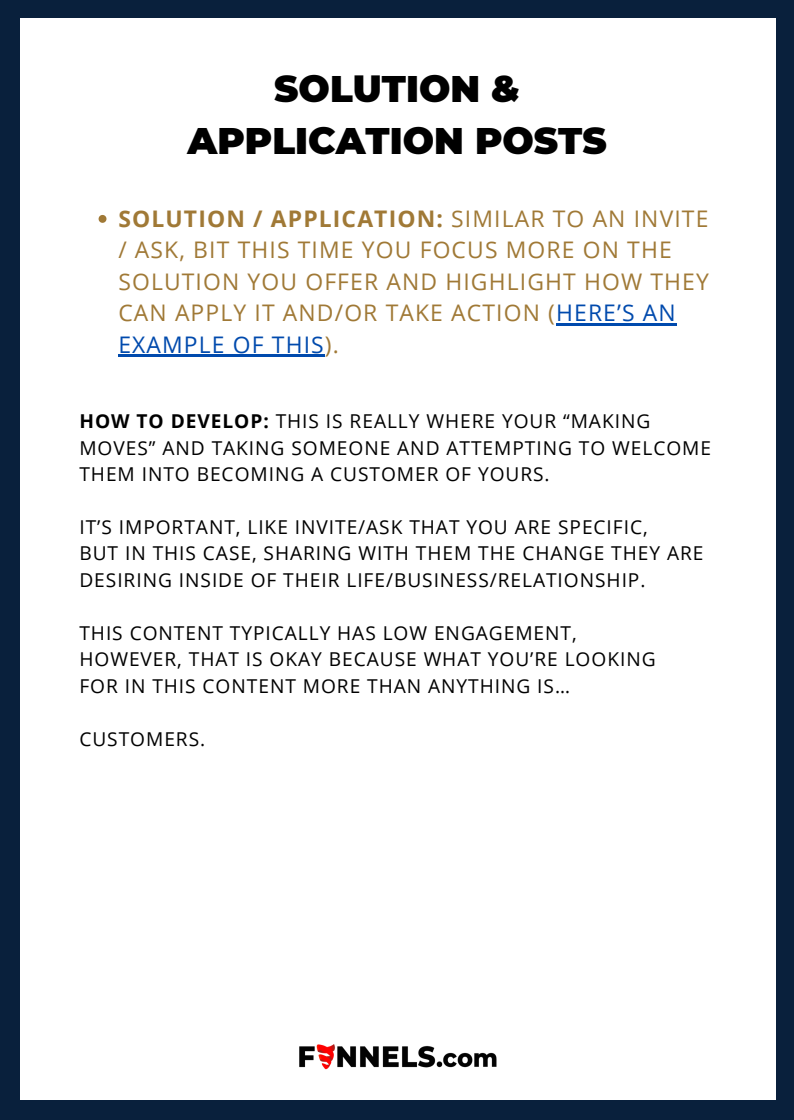
<style>
.page{position:relative;width:794px;height:1120px;background:#fff}
.page>*{position:absolute;margin:0;border:0;box-sizing:border-box;transform-origin:0 0}
.t1{font:900 36.97px "Montserrat";color:#000}
.t2{font:22.88px/31.5px "Open Sans";letter-spacing:.05em;color:#a07936}
.t3{font:19.12px/26.5px "Open Sans";letter-spacing:.05em;color:#000}
.s1{font-weight:700}
.s2{color:#004aad}
</style>
<div class="page">
<div style="left:0;top:0;width:793px;height:1119px;background:#09203c"></div>
<div style="left:20px;top:19px;width:755px;height:1081px;background:#fff"></div>
<svg style="left:98px;top:215px;width:8px;height:8px"></svg>
<hr style="left:556px;top:323px;width:120px;height:2px;background:#004aad">
<hr style="left:118px;top:354px;width:207px;height:3px;background:#004aad">
<img style="left:299px;top:1044px;width:198px;height:26px">
<p class="t1" style="left:274px;top:66px;width:247px">SOLUTION &amp;</p>
<p class="t1" style="left:187px;top:118px;width:420px">APPLICATION POSTS</p>
<p class="t2" style="left:118px;top:202px;width:591px"><span class="s1">SOLUTION / APPLICATION:</span> SIMILAR TO AN INVITE / ASK, BIT THIS TIME YOU FOCUS MORE ON THE SOLUTION YOU OFFER AND HIGHLIGHT HOW THEY CAN APPLY IT AND/OR TAKE ACTION (<span class="s2">HERE’S AN EXAMPLE OF THIS</span>).</p>
<p class="t3" style="left:79px;top:407px;width:632px"><span class="s1">HOW TO DEVELOP:</span> THIS IS REALLY WHERE YOUR “MAKING<br>MOVES” AND TAKING SOMEONE AND ATTEMPTING TO WELCOME<br>THEM INTO BECOMING A CUSTOMER OF YOURS.</p>
<p class="t3" style="left:79px;top:513px;width:569px">IT’S IMPORTANT, LIKE INVITE/ASK THAT YOU ARE SPECIFIC,</p>
<p class="t3" style="left:79px;top:540px;width:625px">BUT IN THIS CASE, SHARING WITH THEM THE CHANGE THEY ARE<br>DESIRING INSIDE OF THEIR LIFE/BUSINESS/RELATIONSHIP.</p>
<p class="t3" style="left:79px;top:619px;width:498px">THIS CONTENT TYPICALLY HAS LOW ENGAGEMENT,</p>
<p class="t3" style="left:79px;top:645px;width:577px">HOWEVER, THAT IS OKAY BECAUSE WHAT YOU’RE LOOKING</p>
<p class="t3" style="left:79px;top:672px;width:492px">FOR IN THIS CONTENT MORE THAN ANYTHING IS…</p>
<p class="t3" style="left:79px;top:725px;width:127px">CUSTOMERS.</p>
</div>
